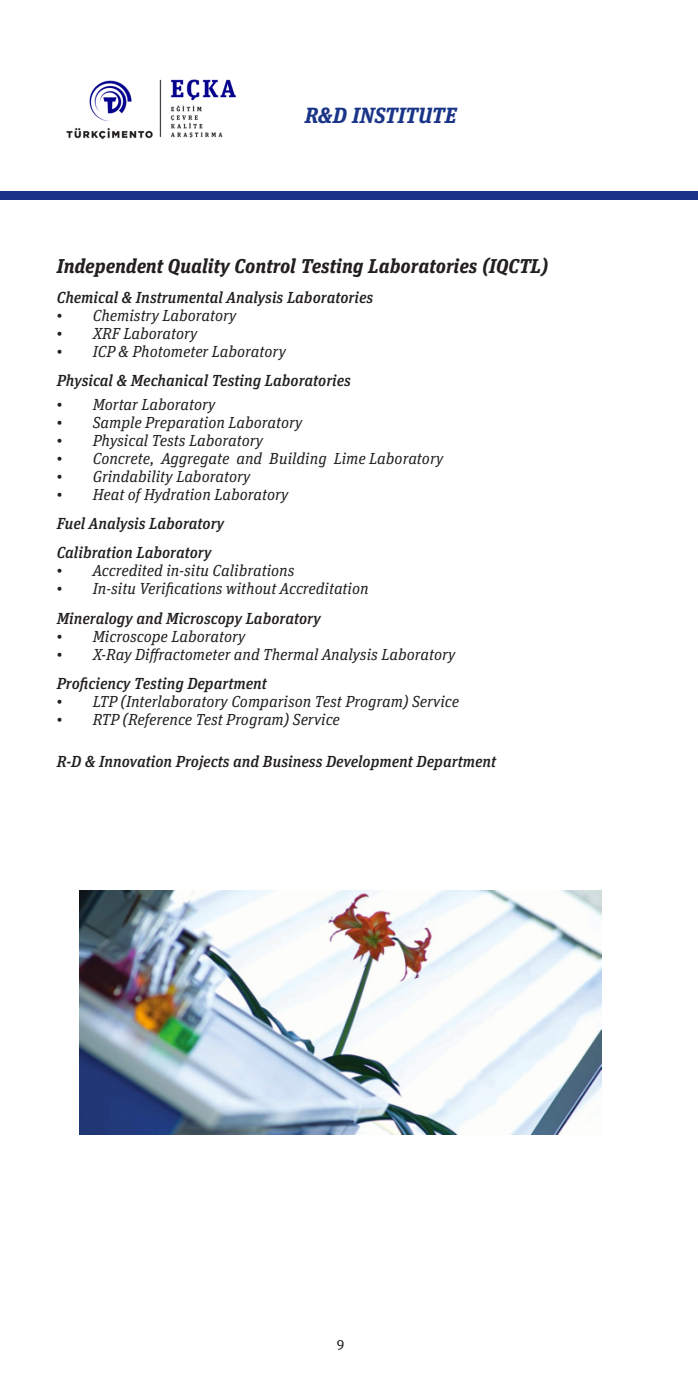
<style>
.page{position:relative;width:698px;height:1395px;background:#fff}
.page>*{position:absolute;margin:0;border:0;box-sizing:border-box;transform-origin:0 0}
.t1{font:italic 700 22px "Unit Slab Pro";color:#1a3588}
.t2{font:italic 700 20px "Unit Slab Pro";color:#231f20}
.t3{font:italic 16px "Unit Slab Pro";color:#231f20}
.t4{font:italic 500 16px "Unit Slab Pro";color:#231f20}
.t5{font:14px "Unit Slab Pro";color:#231f20}
.s1{font-family:"Times New Roman";font-style:normal}
</style>
<div class="page">
<div style="left:0;top:191px;width:697px;height:9px;background:#1a3588"></div>
<img style="left:80px;top:890px;width:520px;height:244px">
<img style="left:66px;top:79px;width:170px;height:61px">
<p class="t1" style="left:304px;top:99px;width:153px">R&amp;D INSTITUTE</p>
<p class="t2" style="left:57px;top:252px;width:492px">Independent Quality Control Testing Laboratories (IQCTL)</p>
<p class="t4" style="left:57px;top:286px;width:318px">Chemical &amp; Instrumental Analysis Laboratories</p>
<p class="t3" style="left:57px;top:304px;width:181px"><span class="s1">•</span> Chemistry Laboratory</p>
<p class="t3" style="left:57px;top:322px;width:142px"><span class="s1">•</span> XRF Laboratory</p>
<p class="t3" style="left:57px;top:340px;width:230px"><span class="s1">•</span> ICP &amp; Photometer Laboratory</p>
<p class="t4" style="left:57px;top:369px;width:296px">Physical &amp; Mechanical Testing Laboratories</p>
<p class="t3" style="left:57px;top:393px;width:160px"><span class="s1">•</span> Mortar Laboratory</p>
<p class="t3" style="left:57px;top:411px;width:247px"><span class="s1">•</span> Sample Preparation Laboratory</p>
<p class="t3" style="left:57px;top:429px;width:208px"><span class="s1">•</span> Physical Tests Laboratory</p>
<p class="t3" style="left:57px;top:447px;width:388px"><span class="s1">•</span> Concrete, Aggregate and Building Lime Laboratory</p>
<p class="t3" style="left:57px;top:465px;width:195px"><span class="s1">•</span> Grindability Laboratory</p>
<p class="t3" style="left:57px;top:483px;width:233px"><span class="s1">•</span> Heat of Hydration Laboratory</p>
<p class="t4" style="left:57px;top:512px;width:169px">Fuel Analysis Laboratory</p>
<p class="t4" style="left:57px;top:541px;width:156px">Calibration Laboratory</p>
<p class="t3" style="left:57px;top:560px;width:239px"><span class="s1">•</span> Accredited in-situ Calibrations</p>
<p class="t3" style="left:57px;top:578px;width:313px"><span class="s1">•</span> In-situ Verifications without Accreditation</p>
<p class="t4" style="left:57px;top:607px;width:265px">Mineralogy and Microscopy Laboratory</p>
<p class="t3" style="left:57px;top:625px;width:190px"><span class="s1">•</span> Microscope Laboratory</p>
<p class="t3" style="left:57px;top:643px;width:400px"><span class="s1">•</span> X-Ray Diffractometer and Thermal Analysis Laboratory</p>
<p class="t4" style="left:57px;top:672px;width:211px">Proficiency Testing Department</p>
<p class="t3" style="left:57px;top:691px;width:403px"><span class="s1">•</span> LTP (Interlaboratory Comparison Test Program) Service</p>
<p class="t3" style="left:57px;top:709px;width:284px"><span class="s1">•</span> RTP (Reference Test Program) Service</p>
<p class="t4" style="left:57px;top:750px;width:441px">R-D &amp; Innovation Projects and Business Development Department</p>
<p class="t5" style="left:336px;top:1335px;width:10px">9</p>
</div>
